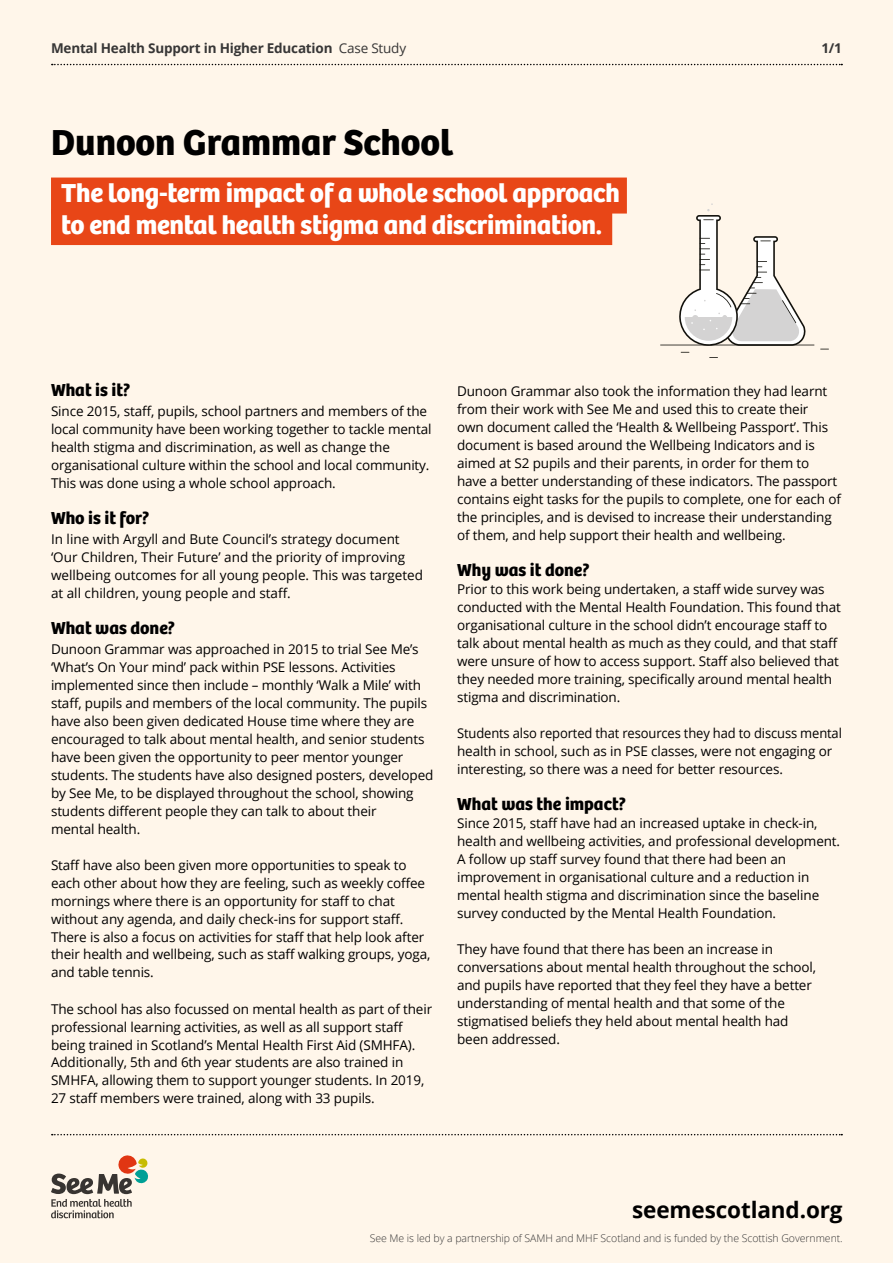
<style>
.page{position:relative;width:893px;height:1263px;background:#fff6ea}
.page>*{position:absolute;margin:0;border:0;box-sizing:border-box;transform-origin:0 0}
.t1{font:700 37.5px "Bree";color:#000}
.t2{font:700 27px/31.5px "Bree";letter-spacing:-.01em;color:#fff}
.t3{font:700 22.5px "Open Sans";letter-spacing:-.005em;color:#000}
.t4{font:700 18px "Bree";color:#000}
.t5{font:13.5px/18px "Open Sans";letter-spacing:-.01em;color:#000}
.t6{font:13.5px/18px "Open Sans";letter-spacing:-.01em;color:#000;scale:.96 1}
.t7{font:700 13.5px "Open Sans";letter-spacing:-.015em;color:#373636}
.t8{font:300 10.5px "Open Sans";letter-spacing:-.005em;color:#373636}
.s1{font-weight:400}
</style>
<div class="page">
<svg style="left:52px;top:64px;width:790px;height:1px"></svg>
<svg style="left:52px;top:1134px;width:790px;height:1px"></svg>
<div style="left:51px;top:178px;width:576px;height:36px;background:#e84617"></div>
<div style="left:51px;top:209px;width:561px;height:36px;background:#e84617"></div>
<svg style="left:51px;top:1155px;width:97px;height:63px"></svg>
<hr style="left:660px;top:345px;width:154px;height:1px;background:#12110c">
<svg style="left:678px;top:203px;width:129px;height:143px"></svg>
<p class="t7" style="left:51px;top:38px;width:357px">Mental Health Support in Higher Education <span class="s1">Case Study</span></p>
<h1 class="t1" style="left:51px;top:119px;width:403px">Dunoon Grammar School</h1>
<h2 class="t2" style="left:61px;top:178px;width:560px">The long-term impact of a whole school approach to end mental health stigma and discrimination.</h2>
<p class="t7" style="left:821px;top:38px;width:22px">1/1</p>
<h3 class="t4" style="left:51px;top:379px;width:81px">What is it?</h3>
<p class="t5" style="left:51px;top:402px;width:382px">Since 2015, staff, pupils, school partners and members of the local community have been working together to tackle mental health stigma and discrimination, as well as change the organisational culture within the school and local community.<br>This was done using a whole school approach.</p>
<h3 class="t4" style="left:51px;top:507px;width:100px">Who is it for?</h3>
<p class="t5" style="left:51px;top:529px;width:374px">In line with Argyll and Bute Council’s strategy document ‘Our Children, Their Future’ and the priority of improving wellbeing outcomes for all young people. This was targeted at all children, young people and staff.</p>
<h3 class="t4" style="left:51px;top:617px;width:126px">What was done?</h3>
<p class="t5" style="left:51px;top:639px;width:384px">Dunoon Grammar was approached in 2015 to trial See Me’s ‘What’s On Your mind’ pack within PSE lessons. Activities implemented since then include – monthly ‘Walk a Mile’ with staff, pupils and members of the local community. The pupils have also been given dedicated House time where they are encouraged to talk about mental health, and senior students have been given the opportunity to peer mentor younger students. The students have also designed posters, developed by See Me, to be displayed throughout the school, showing students different people they can talk to about their<br>mental health.</p>
<p class="t5" style="left:51px;top:855px;width:381px">Staff have also been given more opportunities to speak to each other about how they are feeling, such as weekly coffee mornings where there is an opportunity for staff to chat without any agenda, and daily check-ins for support staff.<br>There is also a focus on activities for staff that help look after their health and wellbeing, such as staff walking groups, yoga, and table tennis.</p>
<p class="t5" style="left:51px;top:999px;width:383px">The school has also focussed on mental health as part of their professional learning activities, as well as all support staff being trained in Scotland’s Mental Health First Aid (SMHFA).<br>Additionally, 5th and 6th year students are also trained in SMHFA, allowing them to support younger students. In 2019, 27 staff members were trained, along with 33 pupils.</p>
<p class="t5" style="left:457px;top:382px;width:385px">Dunoon Grammar also took the information they had learnt from their work with See Me and used this to create their<br>own document called the ‘Health &amp; Wellbeing Passport’. This document is based around the Wellbeing Indicators and is aimed at S2 pupils and their parents, in order for them to have a better understanding of these indicators. The passport contains eight tasks for the pupils to complete, one for each of the principles, and is devised to increase their understanding of them, and help support their health and wellbeing.</p>
<h3 class="t4" style="left:457px;top:559px;width:134px">Why was it done?</h3>
<p class="t5" style="left:457px;top:580px;width:385px">Prior to this work being undertaken, a staff wide survey was conducted with the Mental Health Foundation. This found that organisational culture in the school didn’t encourage staff to talk about mental health as much as they could, and that staff were unsure of how to access support. Staff also believed that they needed more training, specifically around mental health stigma and discrimination.</p>
<p class="t6" style="left:457px;top:724px;width:402px">Students also reported that resources they had to discuss mental health in school, such as in PSE classes, were not engaging or interesting, so there was a need for better resources.</p>
<h3 class="t4" style="left:457px;top:793px;width:170px">What was the impact?</h3>
<p class="t5" style="left:457px;top:814px;width:385px">Since 2015, staff have had an increased uptake in check-in, health and wellbeing activities, and professional development.<br>A follow up staff survey found that there had been an improvement in organisational culture and a reduction in mental health stigma and discrimination since the baseline survey conducted by the Mental Health Foundation.</p>
<p class="t5" style="left:457px;top:940px;width:361px">They have found that there has been an increase in conversations about mental health throughout the school, and pupils have reported that they feel they have a better understanding of mental health and that some of the stigmatised beliefs they held about mental health had been addressed.</p>
<h3 class="t3" style="left:632px;top:1194px;width:212px">seemescotland.org</h3>
<p class="t8" style="left:370px;top:1231px;width:475px">See Me is led by a partnership of SAMH and MHF Scotland and is funded by the Scottish Government.</p>
</div>
